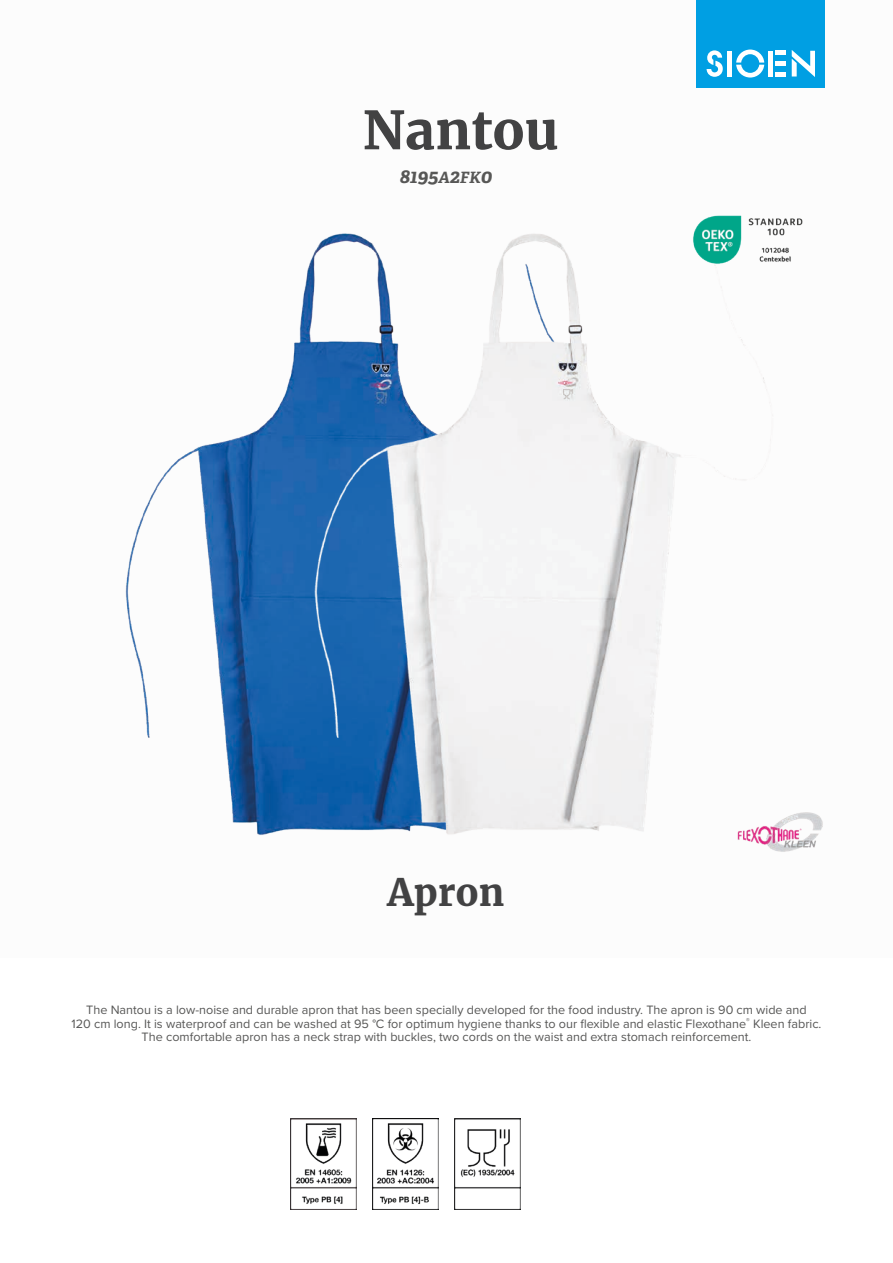
<style>
.page{position:relative;width:893px;height:1263px;background:#fff}
.page>*{position:absolute;margin:0;border:0;box-sizing:border-box;transform-origin:0 0}
.t1{font:700 52.5px "Merriweather";color:#424243}
.t2{font:700 37.5px "Merriweather";color:#424243}
.t3{font:italic 700 19.5px "Adelle";color:#575756}
.t4{font:12.6px/13.6px "Proxima Nova";color:#575756;text-align:center}
.s1{font-size:15.6px}
</style>
<div class="page">
<div style="left:697px;top:0;width:128px;height:88px;background:#009fe3"></div>
<svg style="left:707px;top:50px;width:16px;height:27px"></svg>
<svg style="left:736px;top:50px;width:28px;height:28px"></svg>
<div style="left:727px;top:51px;width:5px;height:26px;background:#fff"></div>
<div style="left:768px;top:51px;width:5px;height:26px;background:#fff"></div>
<div style="left:775px;top:72px;width:11px;height:5px;background:#fff"></div>
<div style="left:775px;top:61px;width:11px;height:5px;background:#fff"></div>
<hr style="left:775px;top:51px;width:11px;height:4px;background:#fff">
<svg style="left:792px;top:50px;width:23px;height:27px"></svg>
<img style="left:783px;top:812px;width:40px;height:40px">
<img style="left:783px;top:218px;width:20px;height:44px">
<img style="left:290px;top:1118px;width:66px;height:92px">
<img style="left:372px;top:1118px;width:67px;height:92px">
<img style="left:454px;top:1118px;width:67px;height:92px">
<img style="left:125px;top:342px;width:173px;height:494px">
<img style="left:298px;top:215px;width:485px;height:637px">
<h1 class="t1" style="left:363px;top:95px;width:197px">Nantou</h1>
<h3 class="t3" style="left:400px;top:164px;width:94px">8195<span class="s1">A</span>2<span class="s1">FK</span>0</h3>
<h2 class="t2" style="left:387px;top:867px;width:119px">Apron</h2>
<p class="t4" style="left:71px;top:1002px;width:751px">The Nantou is a low-noise and durable apron that has been specially developed for the food industry. The apron is 90 cm wide and<br>120 cm long. It is waterproof and can be washed at 95 °C for optimum hygiene thanks to our flexible and elastic Flexothane<sup>®</sup> Kleen fabric.<br>The comfortable apron has a neck strap with buckles, two cords on the waist and extra stomach reinforcement.</p>
</div>
